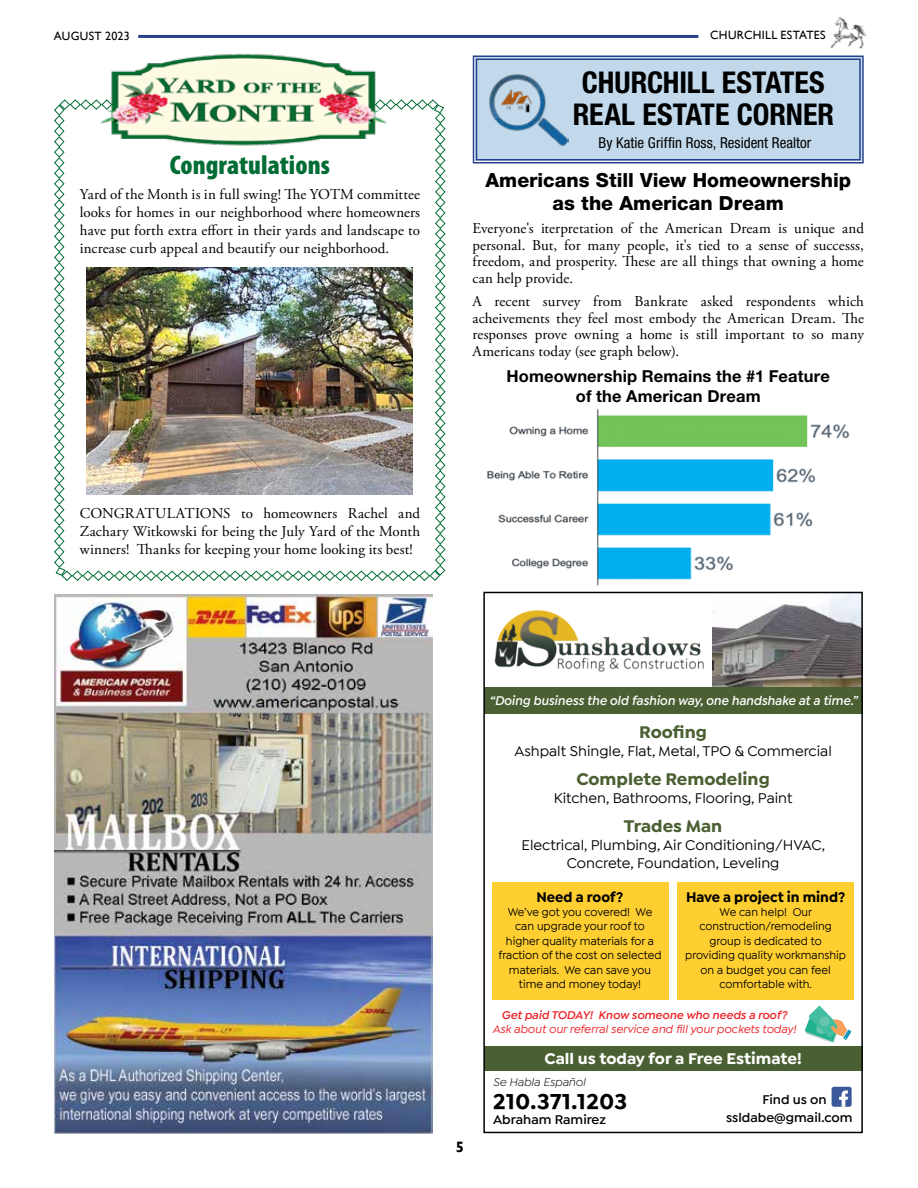
<style>
.page{position:relative;width:918px;height:1188px;background:#fff}
.page>*{position:absolute;margin:0;border:0;box-sizing:border-box;transform-origin:0 0}
.t1{font:700 condensed 30px/31.5px "Helvetica Neue LT Std";letter-spacing:-.005em;color:#000;text-align:center}
.t2{font:900 condensed 27px "Myriad Pro";color:#006d35}
.t3{font:700 22.5px "Isidora Sans";letter-spacing:.025em;color:#000}
.t4{font:800 19.5px/23.4px "Helvetica Neue LT Std";color:#000;text-align:center}
.t5{font:700 18px "Isidora Sans";color:#4a5f32}
.t6{font:700 16.5px/19.8px "Helvetica Neue LT Std";letter-spacing:.01em;color:#000;text-align:center}
.t7{font:700 16.5px "Isidora Sans";color:#fff}
.t8{font:15px/16.5px "Adobe Garamond Pro";letter-spacing:.01em;color:#000;text-align:justify}
.t9{font:500 15px/18px "Isidora Sans";color:#000;text-align:center}
.t10{font:condensed 15px "Helvetica Neue LT Std";letter-spacing:.005em;color:#000}
.t11{font:700 15px "Isidora Sans";color:#000;scale:.95 1}
.t12{font:700 15px "Gill Sans";color:#000}
.t13{font:italic 600 13.5px "Isidora Sans";color:#fff;scale:.95 1}
.t14{font:600 13.5px "Isidora Sans";color:#000}
.t15{font:500 12px/14.4px "Isidora Sans";color:#000;text-align:center;scale:.95 1}
.t16{font:italic 500 12px "Isidora Sans";color:#ed1d24}
.t17{font:italic 600 12px "Isidora Sans";color:#ed1d24}
.t18{font:12px "Gill Sans";letter-spacing:.025em;color:#000}
.t19{font:italic 12px "Isidora Sans";color:#000}
</style>
<div class="page">
<img style="left:713px;top:595px;width:147px;height:93px">
<img style="left:494px;top:610px;width:210px;height:62px">
<div style="left:484px;top:688px;width:378px;height:26px;background:#4a5f32"></div>
<div style="left:492px;top:882px;width:176px;height:117px;background:#ffcf31"></div>
<div style="left:677px;top:882px;width:177px;height:117px;background:#ffcf31"></div>
<svg style="left:805px;top:1006px;width:46px;height:38px"></svg>
<div style="left:832px;top:1087px;width:20px;height:20px;background:#3b599a;border-radius:3px"></div>
<svg style="left:839px;top:1090px;width:9px;height:17px"></svg>
<div style="left:484px;top:1047px;width:378px;height:24px;background:#4a5f32"></div>
<div style="left:483px;top:592px;width:380px;height:541px;border:2px solid #000"></div>
<img style="left:55px;top:594px;width:378px;height:540px">
<img style="left:830px;top:16px;width:37px;height:33px">
<hr style="left:138px;top:35px;width:560px;height:3px;background:#25408f">
<svg style="left:54px;top:99px;width:392px;height:482px"></svg>
<img style="left:99px;top:53px;width:289px;height:97px">
<img style="left:87px;top:268px;width:326px;height:227px">
<svg style="left:472px;top:55px;width:392px;height:109px"></svg>
<div style="left:476px;top:59px;width:385px;height:101px;border:1px solid #25408f"></div>
<img style="left:487px;top:72px;width:82px;height:75px">
<img style="left:487px;top:409px;width:363px;height:177px">
<p class="t18" style="left:54px;top:29px;width:77px">AUGUST 2023</p>
<p class="t18" style="left:710px;top:28px;width:117px">CHURCHILL ESTATES</p>
<h2 class="t2" style="left:170px;top:150px;width:162px">Congratulations</h2>
<p class="t8" style="left:80px;top:186px;width:342px;line-height:18px">Yard of the Month is in full swing! The YOTM committee looks for homes in our neighborhood where homeowners have put forth extra effort in their yards and landscape to increase curb appeal and beautify our neighborhood.</p>
<p class="t8" style="left:80px;top:505px;width:342px;line-height:18px">CONGRATULATIONS to homeowners Rachel and Zachary Witkowski for being the July Yard of the Month winners! Thanks for keeping your home looking its best!</p>
<h1 class="t1" style="left:573px;top:66px;width:263px">CHURCHILL ESTATES<br>REAL ESTATE CORNER</h1>
<p class="t10" style="left:598px;top:134px;width:214px">By Katie Griffin Ross, Resident Realtor</p>
<h3 class="t4" style="left:485px;top:168px;width:367px">Americans Still View Homeownership as the American Dream</h3>
<p class="t8" style="left:472px;top:221px;width:393px">Everyone's iterpretation of the American Dream is unique and personal. But, for many people, it's tied to a sense of successs, freedom, and prosperity. These are all things that owning a home can help provide.</p>
<p class="t8" style="left:472px;top:294px;width:393px">A recent survey from Bankrate asked respondents which acheivements they feel most embody the American Dream. The responses prove owning a home is still important to so many Americans today (see graph below).</p>
<p class="t6" style="left:506px;top:366px;width:325px">Homeownership Remains the #1 Feature of the American Dream</p>
<p class="t12" style="left:456px;top:1138px;width:10px">5</p>
<p class="t13" style="left:489px;top:693px;width:389px">“Doing business the old fashion way, one handshake at a time.”</p>
<p class="t5" style="left:639px;top:721px;width:69px">Roofing</p>
<p class="t9" style="left:514px;top:742px;width:319px">Ashpalt Shingle, Flat, Metal, TPO &amp; Commercial</p>
<p class="t5" style="left:576px;top:768px;width:195px">Complete Remodeling</p>
<p class="t9" style="left:554px;top:789px;width:240px">Kitchen, Bathrooms, Flooring, Paint</p>
<p class="t5" style="left:624px;top:815px;width:100px">Trades Man</p>
<p class="t9" style="left:522px;top:836px;width:305px">Electrical, Plumbing, Air Conditioning/HVAC,<br>Concrete, Foundation, Leveling</p>
<p class="t11" style="left:537px;top:887px;width:93px">Need a roof?</p>
<p class="t15" style="left:498px;top:905px;width:173px">We’ve got you covered! We can upgrade your roof to higher quality materials for a fraction of the cost on selected materials. We can save you time and money today!</p>
<p class="t11" style="left:686px;top:887px;width:169px">Have a project in mind?</p>
<p class="t15" style="left:685px;top:905px;width:171px">We can help! Our construction/remodeling group is dedicated to providing quality workmanship on a budget you can feel comfortable with.</p>
<p class="t17" style="left:502px;top:1008px;width:287px">Get paid TODAY! Know someone who needs a roof?</p>
<p class="t16" style="left:492px;top:1023px;width:305px">Ask about our referral service and fill your pockets today!</p>
<p class="t7" style="left:544px;top:1048px;width:259px">Call us today for a Free Estimate!</p>
<p class="t19" style="left:493px;top:1076px;width:94px">Se Habla Español</p>
<h3 class="t3" style="left:493px;top:1088px;width:135px">210.371.1203</h3>
<p class="t14" style="left:493px;top:1112px;width:114px">Abraham Ramirez</p>
<p class="t14" style="left:726px;top:1110px;width:128px">ssldabe@gmail.com</p>
<p class="t14" style="left:762px;top:1091px;width:66px">Find us on</p>
</div>
